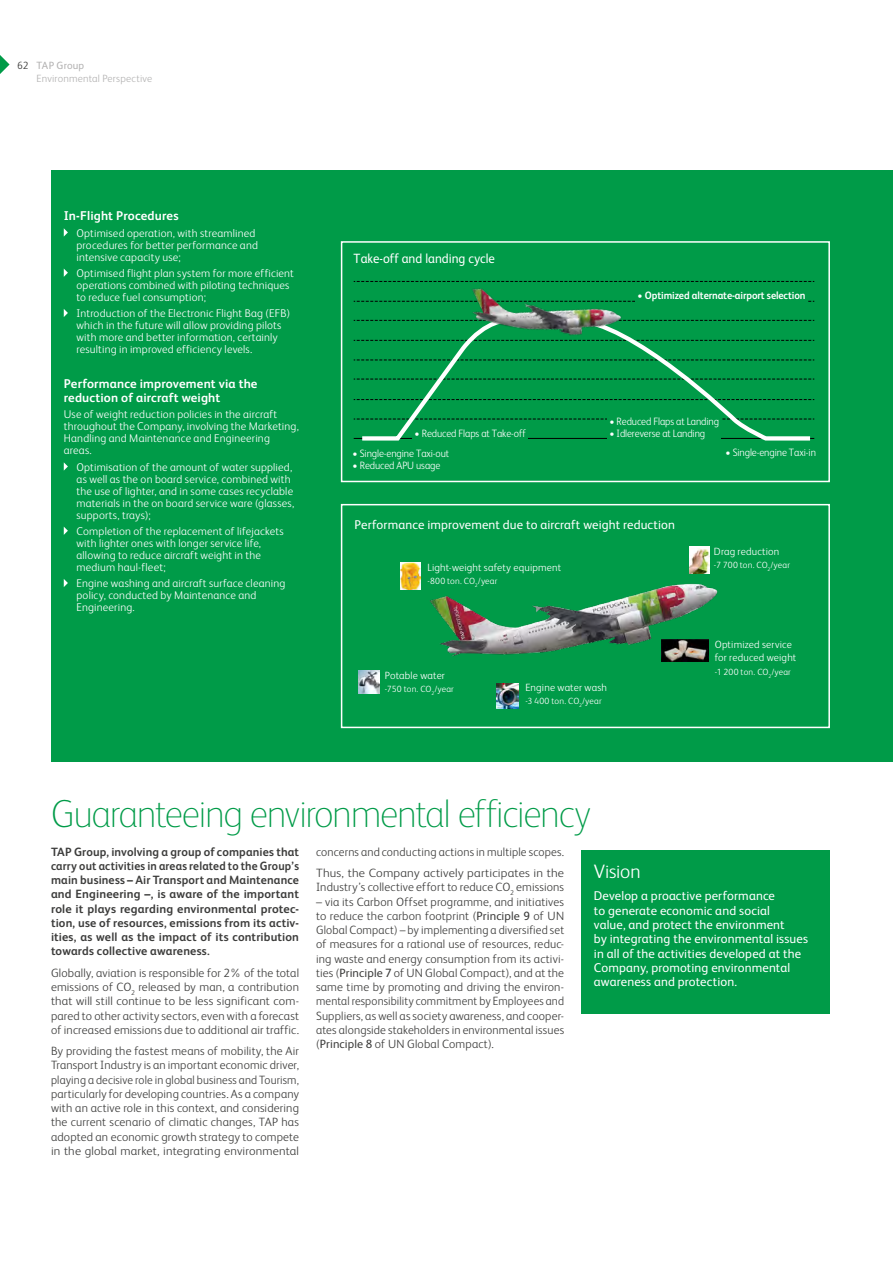
<style>
.page{position:relative;width:893px;height:1263px;background:#fff}
.page>*{position:absolute;margin:0;border:0;box-sizing:border-box;transform-origin:0 0}
.t1{font:100 39px "FS Albert";letter-spacing:-.04em;color:#009b48}
.t2{font:300 19.5px "FS Albert";letter-spacing:-.01em;color:#fff}
.t3{font:13.35px "FS Albert";color:#fff;scale:.95 1}
.t4{font:12.75px/14.2px "FS Albert";letter-spacing:.01em;color:#fff}
.t5{font:700 12.75px/14.2px "FS Albert";letter-spacing:.01em;color:#fff}
.t6{font:300 12px/14.2px "FS Albert";letter-spacing:.015em;color:#3c3c3b;text-align:justify}
.t7{font:700 12px/14.2px "FS Albert";letter-spacing:.01em;color:#3c3c3b;text-align:justify}
.t8{font:300 11.25px/12px "FS Albert";letter-spacing:.015em;color:#fff}
.t9{font:300 10.65px "FS Albert";letter-spacing:-.01em;color:#fff;scale:.95 1}
.t10{font:700 10.65px "FS Albert";letter-spacing:-.01em;color:#fff;scale:.95 1}
.t11{font:300 10.5px/13.5px "FS Albert";letter-spacing:.015em;color:#fff}
.t12{font:300 10.5px/13.4px "FS Albert";letter-spacing:.015em;color:#b3b2b2}
.t13{font:300 9px "FS Albert";letter-spacing:.025em;color:#fff}
.s1{color:#3c3c3b}
.s2{font-weight:400}
</style>
<div class="page">
<svg style="left:0;top:55px;width:10px;height:19px"></svg>
<div style="left:51px;top:170px;width:842px;height:591px;background:#009b48"></div>
<div style="left:581px;top:850px;width:248px;height:164px;background:#009b48"></div>
<svg style="left:64px;top:228px;width:4px;height:9px"></svg>
<svg style="left:64px;top:269px;width:4px;height:8px"></svg>
<svg style="left:64px;top:309px;width:4px;height:8px"></svg>
<svg style="left:64px;top:462px;width:4px;height:9px"></svg>
<svg style="left:64px;top:527px;width:4px;height:8px"></svg>
<svg style="left:64px;top:579px;width:4px;height:8px"></svg>
<svg style="left:354px;top:281px;width:460px;height:1px"></svg>
<svg style="left:354px;top:301px;width:460px;height:1px"></svg>
<hr style="left:354px;top:438px;width:460px;height:1px;background:#000">
<svg style="left:358px;top:319px;width:456px;height:122px"></svg>
<div style="left:635px;top:288px;width:172px;height:17px;background:#009b48"></div>
<div style="left:412px;top:425px;width:116px;height:15px;background:#009b48"></div>
<div style="left:607px;top:414px;width:114px;height:26px;background:#009b48"></div>
<div style="left:341px;top:504px;width:489px;height:224px;border:2px solid #fff"></div>
<img style="left:430px;top:546px;width:288px;height:163px">
<img style="left:496px;top:683px;width:23px;height:25px">
<img style="left:358px;top:670px;width:21px;height:24px">
<img style="left:401px;top:563px;width:19px;height:27px">
<img style="left:690px;top:546px;width:19px;height:27px">
<img style="left:662px;top:639px;width:47px;height:22px">
<img style="left:456px;top:281px;width:176px;height:102px">
<div style="left:341px;top:241px;width:489px;height:241px;border:2px solid #fff"></div>
<p class="t12" style="left:37px;top:58px;width:117px;text-indent:-19px"><span class="s1">62</span> <span class="s2">TAP Group<br></span>Environmental Perspective</p>
<p class="t5" style="left:64px;top:209px;width:116px">In-Flight Procedures</p>
<p class="t8" style="left:77px;top:227px;width:183px">Optimised operation, with streamlined procedures for better performance and intensive capacity use;</p>
<p class="t8" style="left:77px;top:267px;width:219px">Optimised flight plan system for more efficient operations combined with piloting techniques to reduce fuel consumption;</p>
<p class="t8" style="left:77px;top:307px;width:215px">Introduction of the Electronic Flight Bag (EFB) which in the future will allow providing pilots with more and better information, certainly resulting in improved efficiency levels.</p>
<p class="t5" style="left:64px;top:376px;width:195px">Performance improvement via the reduction of aircraft weight</p>
<p class="t8" style="left:64px;top:408px;width:237px">Use of weight reduction policies in the aircraft throughout the Company, involving the Marketing, Handling and Maintenance and Engineering areas.</p>
<p class="t8" style="left:77px;top:461px;width:219px">Optimisation of the amount of water supplied, as well as the on board service, combined with the use of lighter, and in some cases recyclable materials in the on board service ware (glasses, supports, trays);</p>
<p class="t8" style="left:77px;top:525px;width:209px">Completion of the replacement of lifejackets with lighter ones with longer service life, allowing to reduce aircraft weight in the medium haul-fleet;</p>
<p class="t8" style="left:77px;top:577px;width:210px">Engine washing and aircraft surface cleaning policy, conducted by Maintenance and<br>Engineering.</p>
<p class="t3" style="left:354px;top:251px;width:150px">Take-off and landing cycle</p>
<p class="t9" style="left:415px;top:427px;width:119px">• Reduced Flaps at Take-off</p>
<p class="t9" style="left:353px;top:447px;width:103px">• Single-engine Taxi-out</p>
<p class="t9" style="left:353px;top:459px;width:94px">• Reduced APU usage</p>
<p class="t10" style="left:638px;top:289px;width:178px">• Optimized alternate-airport selection</p>
<p class="t9" style="left:609px;top:416px;width:117px">• Reduced Flaps at Landing</p>
<p class="t9" style="left:609px;top:428px;width:102px">• Idlereverse at Landing</p>
<p class="t9" style="left:725px;top:446px;width:97px">• Single-engine Taxi-in</p>
<p class="t4" style="left:355px;top:517px;width:322px">Performance improvement due to aircraft weight reduction</p>
<p class="t11" style="left:427px;top:560px;width:135px">Light-weight safety equipment</p>
<p class="t13" style="left:427px;top:576px;width:72px">-800 ton. CO<sub>2</sub>/year</p>
<p class="t11" style="left:385px;top:668px;width:62px">Potable water</p>
<p class="t13" style="left:385px;top:684px;width:71px">-750 ton. CO<sub>2</sub>/year</p>
<p class="t11" style="left:525px;top:680px;width:83px">Engine water wash</p>
<p class="t13" style="left:525px;top:696px;width:78px">-3 400 ton. CO<sub>2</sub>/year</p>
<p class="t11" style="left:714px;top:544px;width:67px">Drag reduction</p>
<p class="t13" style="left:714px;top:560px;width:78px">-7 700 ton. CO<sub>2</sub>/year</p>
<p class="t11" style="left:715px;top:637px;width:83px">Optimized service for reduced weight</p>
<p class="t13" style="left:715px;top:666px;width:78px">-1 200 ton. CO<sub>2</sub>/year</p>
<h1 class="t1" style="left:51px;top:792px;width:542px">Guaranteeing environmental efficiency</h1>
<p class="t6" style="left:316px;top:841px;width:250px;line-height:21.3px">concerns and conducting actions in multiple scopes.<br>Thus, the Company actively participates in the</p>
<p class="t6" style="left:316px;top:880px;width:250px">Industry’s collective effort to reduce CO<sub>2</sub> emissions</p>
<p class="t6" style="left:316px;top:894px;width:250px">– via its Carbon Offset programme, and initiatives to reduce the carbon footprint (<span class="s2">Principle 9</span> of U N Global Compact) – by implementing a diversified set of measures for a rational use of resources, reduc&shy;ing waste and energy consumption from its activi&shy;ties (<span class="s2">Principle 7</span> of U N Global Compact), and at the same time by promoting and driving the environ&shy;mental responsibility commitment by Employees and Suppliers, as well as society awareness, and cooper&shy;ates alongside stakeholders in environmental issues (<span class="s2">Principle 8</span> of U N Global Compact).</p>
<p class="t7" style="left:51px;top:844px;width:250px">TAP Group, involving a group of companies that carry out activities in areas related to the Group’s main business – Air Transport and Maintenance and Engineering –, is aware of the important role it plays regarding environmental protec&shy;tion, use of resources, emissions from its activ&shy;ities, as well as the impact of its contribution towards collective awareness.</p>
<p class="t6" style="left:51px;top:965px;width:250px">Globally, aviation is responsible for 2% of the total emissions of CO<sub>2</sub> released by man, a contribution that will still continue to be less significant com&shy;pared to other activity sectors, even with a forecast of increased emissions due to additional air traffic.</p>
<p class="t6" style="left:51px;top:1044px;width:250px">By providing the fastest means of mobility, the Air Transport Industry is an important economic driver, playing a decisive role in global business and Tourism, particularly for developing countries. As a company with an active role in this context, and considering the current scenario of climatic changes, TAP</p>
<h2 class="t2" style="left:594px;top:860px;width:48px">Vision</h2>
<p class="t4" style="left:594px;top:889px;width:216px">Develop a proactive performance<br>to generate economic and social<br>value, and protect the environment<br>by integrating the environmental issues in all of the activities developed at the Company, promoting environmental awareness and protection.</p>
<p class="t6" style="left:51px;top:1115px;width:250px;text-indent:230px">has adopted an economic growth strategy to compete in the global market, integrating environmental</p>
</div>
